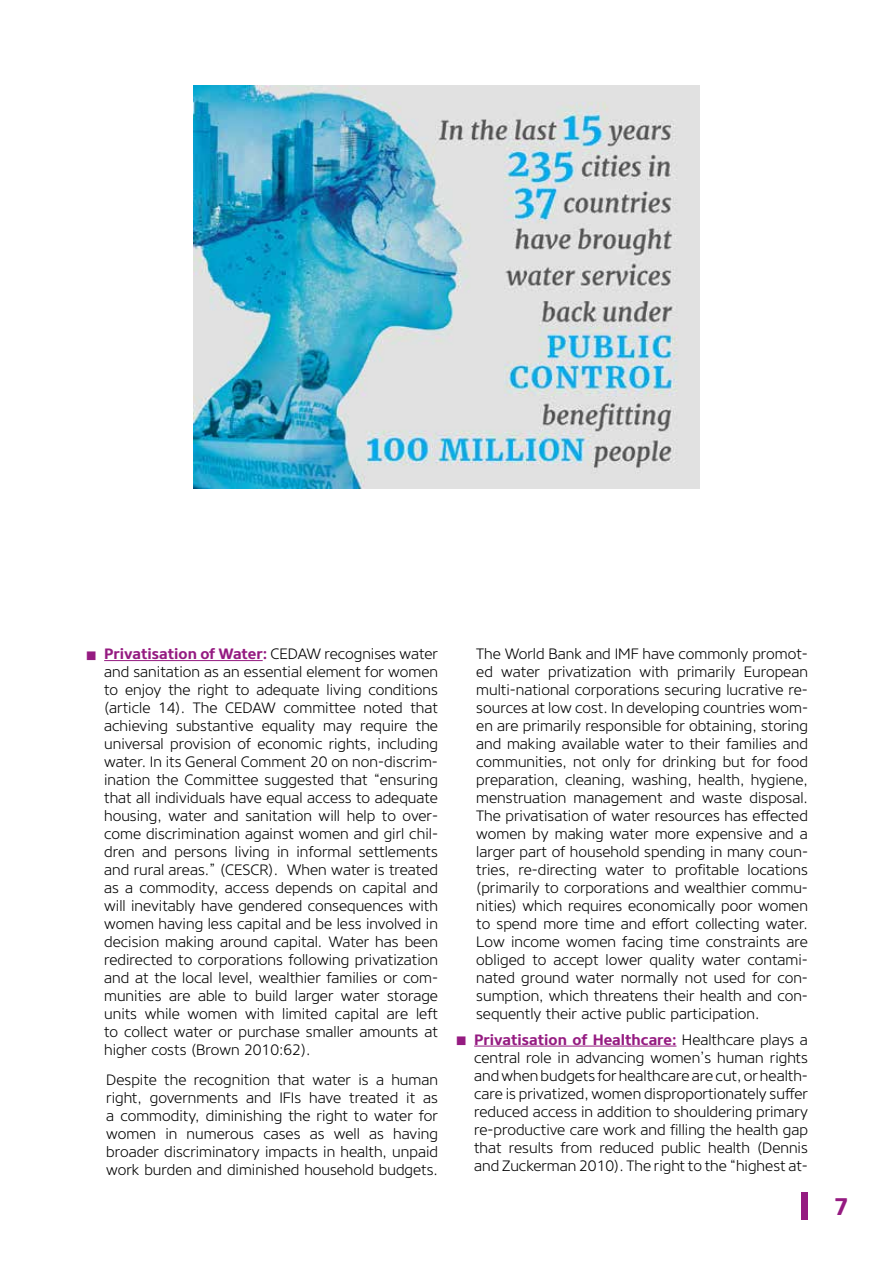
<style>
.page{position:relative;width:893px;height:1263px;background:#fff}
.page>*{position:absolute;margin:0;border:0;box-sizing:border-box;transform-origin:0 0}
.t1{font:700 24px "Core Sans NR65";color:#951b81}
.t2{font:300 15px/18px "Core Sans NR35";color:#000;text-align:justify}
.t3{font:700 15px "Core Sans NR65";color:#951b81}
.s1{font-family:"Core Sans NR35";font-weight:300;font-size:27px}
.s2{font-family:"Core Sans NR35";font-weight:300;color:#000}
</style>
<div class="page">
<div style="left:801px;top:1192px;width:7px;height:27px;background:#951b81"></div>
<hr style="left:104px;top:660px;width:159px;height:1px;background:#951b81">
<hr style="left:474px;top:1046px;width:202px;height:1px;background:#951b81">
<img style="left:193px;top:85px;width:507px;height:403px">
<p class="t3" style="left:85px;top:644px;width:354px"><span class="s1">▪</span> Privatisation of Water: <span class="s2">CEDAW recognises water</span></p>
<p class="t2" style="left:104px;top:663px;width:335px">and sanitation as an essential element for women to enjoy the right to adequate living conditions (article 14). The CEDAW committee noted that achieving substantive equality may require the universal provision of economic rights, including water. In its General Comment 20 on non-discrim&shy;ination the Committee suggested that “ensuring that all individuals have equal access to adequate housing, water and sanitation will help to over&shy;come discrimination against women and girl chil&shy;dren and persons living in informal settlements and rural areas.” (CESCR). When water is treated as a commodity, access depends on capital and will inevitably have gendered consequences with women having less capital and be less involved in decision making around capital. Water has been redirected to corporations following privatization and at the local level, wealthier families or com&shy;munities are able to build larger water storage units while women with limited capital are left to collect water or purchase smaller amounts at higher costs (Brown 2010:62).</p>
<p class="t2" style="left:106px;top:1070px;width:333px">Despite the recognition that water is a human right, governments and IFIs have treated it as a commodity, diminishing the right to water for women in numerous cases as well as having broader discriminatory impacts in health, unpaid work burden and diminished household budgets.</p>
<p class="t2" style="left:476px;top:645px;width:333px">The World Bank and IMF have commonly promot&shy;ed water privatization with primarily European multi-national corporations securing lucrative re&shy;sources at low cost. In developing countries wom&shy;en are primarily responsible for obtaining, storing and making available water to their families and communities, not only for drinking but for food preparation, cleaning, washing, health, hygiene, menstruation management and waste disposal.<br>The privatisation of water resources has effected women by making water more expensive and a larger part of household spending in many coun&shy;tries, re-directing water to profitable locations (primarily to corporations and wealthier commu&shy;nities) which requires economically poor women to spend more time and effort collecting water.<br>Low income women facing time constraints are obliged to accept lower quality water contami&shy;nated ground water normally not used for con&shy;sumption, which threatens their health and con&shy;sequently their active public participation.</p>
<p class="t3" style="left:455px;top:1029px;width:354px"><span class="s1">▪</span> Privatisation of Healthcare: <span class="s2">Healthcare plays a</span></p>
<p class="t2" style="left:474px;top:1048px;width:335px">central role in advancing women’s human rights and when budgets for healthcare are cut, or health&shy;care is privatized, women disproportionately suffer reduced access in addition to shouldering primary re-productive care work and filling the health gap that results from reduced public health (Dennis and Zuckerman 2010). The right to the “highest at-</p>
<h1 class="t1" style="left:834px;top:1191px;width:16px">7</h1>
</div>
